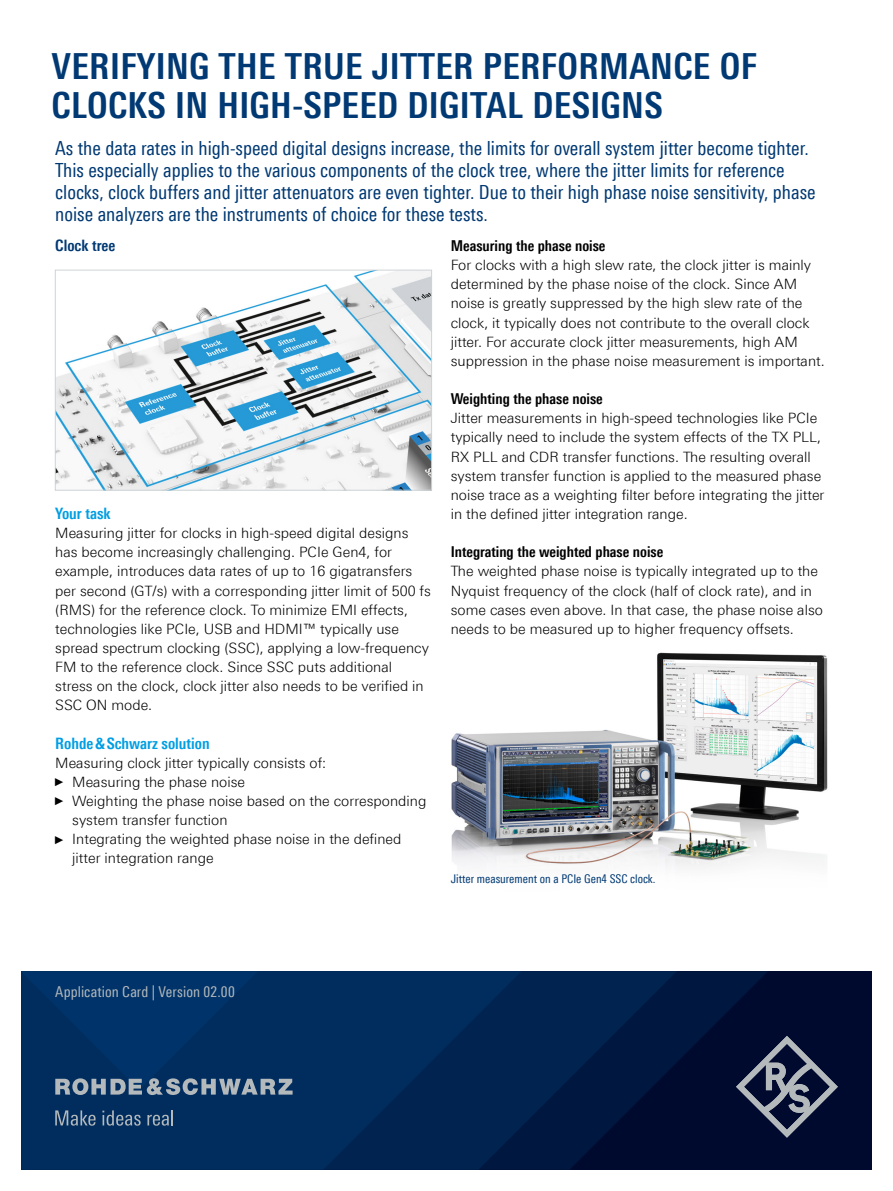
<style>
.page{position:relative;width:893px;height:1191px;background:#fff}
.page>*{position:absolute;margin:0;border:0;box-sizing:border-box;transform-origin:0 0}
.Seiten_Headline_24Pt{font:700 36px/39.6px "Linotype Univers 620 Cn";letter-spacing:.01em;color:#003973}
.Teaser{font:19.5px/22px "Linotype Univers 420 Cn";color:#003973}
.Absatzfett_cyan{font:700 15.75px "Linotype Univers 620 Cn";color:#009ee3}
.Grafik_Tabelle_Übers{font:700 15.75px "Linotype Univers 620 Cn";color:#003973}
.Absatzfett_schwarz{font:700 15px "Linotype Univers 620 Cn";color:#000}
.t1{font:15px "Linotype Univers 420 Cn";letter-spacing:.005em;color:#b4b9bc}
.Haupttext_ohne_Absta{font:300 14.25px/19.2px "Linotype Univers 330";color:#000}
.Bildunterschrift{font:12px "Linotype Univers 420 Cn";color:#003973}
.s1{font-family:"Arial Narrow";font-weight:400;font-size:11.4px}
</style>
<div class="page">
<img style="left:57px;top:272px;width:373px;height:216px">
<div style="left:55px;top:270px;width:377px;height:220px;border:1px solid #cdd4d7"></div>
<img style="left:451px;top:652px;width:377px;height:215px">
<div style="left:21px;top:971px;width:851px;height:198px;background:#00092e"></div>
<svg style="left:677px;top:971px;width:90px;height:91px;fill:#00183f"></svg>
<svg style="left:522px;top:971px;width:155px;height:198px"></svg>
<svg style="left:21px;top:971px;width:501px;height:198px;fill:#002d5e"></svg>
<svg style="left:736px;top:1035px;width:102px;height:102px"></svg>
<svg style="left:21px;top:971px;width:272px;height:124px"></svg>
<svg style="left:55px;top:1110px;width:41px;height:15px"></svg>
<svg style="left:102px;top:1110px;width:39px;height:15px"></svg>
<svg style="left:147px;top:1110px;width:26px;height:15px"></svg>
<p class="Seiten_Headline_24Pt" style="left:51px;top:46px;width:707px">VERIFYING THE TRUE JITTER PERFORMANCE OF<br>CLOCKS IN HIGH-SPEED DIGITAL DESIGNS</p>
<p class="Teaser" style="left:55px;top:137px;width:762px">As the data rates in high-speed digital designs increase, the limits for overall system jitter become tighter.<br>This especially applies to the various components of the clock tree, where the jitter limits for reference clocks, clock buffers and jitter attenuators are even tighter. Due to their high phase noise sensitivity, phase noise analyzers are the instruments of choice for these tests.</p>
<p class="Grafik_Tabelle_Übers" style="left:55px;top:236px;width:62px">Clock tree</p>
<p class="Absatzfett_cyan" style="left:55px;top:504px;width:57px">Your task</p>
<p class="Haupttext_ohne_Absta" style="left:55px;top:523px;width:377px">Measuring jitter for clocks in high-speed digital designs has become increasingly challenging. PCIe Gen4, for example, introduces data rates of up to 16 gigatransfers per second (GT/s) with a corresponding jitter limit of 500 fs (RMS) for the reference clock. To minimize EMI effects, technologies like PCIe, USB and HDMI™ typically use spread spectrum clocking (SSC), applying a low-frequency FM to the reference clock. Since SSC puts additional stress on the clock, clock jitter also needs to be verified in SSC ON mode.</p>
<p class="Absatzfett_cyan" style="left:55px;top:733px;width:156px">Rohde&amp;Schwarz solution</p>
<p class="Haupttext_ohne_Absta" style="left:55px;top:753px;width:272px">Measuring clock jitter typically consists of:</p>
<p class="Haupttext_ohne_Absta" style="left:55px;top:772px;width:191px"><span class="s1">►</span> Measuring the phase noise</p>
<p class="Haupttext_ohne_Absta" style="left:72px;top:791px;width:356px;text-indent:-17px"><span class="s1">►</span> Weighting the phase noise based on the corresponding system transfer function</p>
<p class="Haupttext_ohne_Absta" style="left:72px;top:829px;width:331px;text-indent:-17px"><span class="s1">►</span> Integrating the weighted phase noise in the defined jitter integration range</p>
<p class="Absatzfett_schwarz" style="left:451px;top:237px;width:156px">Measuring the phase noise</p>
<p class="Haupttext_ohne_Absta" style="left:451px;top:255px;width:376px">For clocks with a high slew rate, the clock jitter is mainly determined by the phase noise of the clock. Since AM noise is greatly suppressed by the high slew rate of the clock, it typically does not contribute to the overall clock jitter. For accurate clock jitter measurements, high AM suppression in the phase noise measurement is important.</p>
<p class="Absatzfett_schwarz" style="left:451px;top:390px;width:154px">Weighting the phase noise</p>
<p class="Haupttext_ohne_Absta" style="left:451px;top:408px;width:375px">Jitter measurements in high-speed technologies like PCIe typically need to include the system effects of the TX PLL, RX PLL and CDR transfer functions. The resulting overall system transfer function is applied to the measured phase noise trace as a weighting filter before integrating the jitter in the defined jitter integration range.</p>
<p class="Absatzfett_schwarz" style="left:451px;top:543px;width:214px">Integrating the weighted phase noise</p>
<p class="Haupttext_ohne_Absta" style="left:451px;top:561px;width:374px">The weighted phase noise is typically integrated up to the Nyquist frequency of the clock (half of clock rate), and in some cases even above. In that case, the phase noise also needs to be measured up to higher frequency offsets.</p>
<p class="Bildunterschrift" style="left:451px;top:871px;width:206px">Jitter measurement on a PCIe Gen4 SSC clock.</p>
<p class="t1" style="left:55px;top:983px;width:181px">Application Card | Version 02.00</p>
</div>
